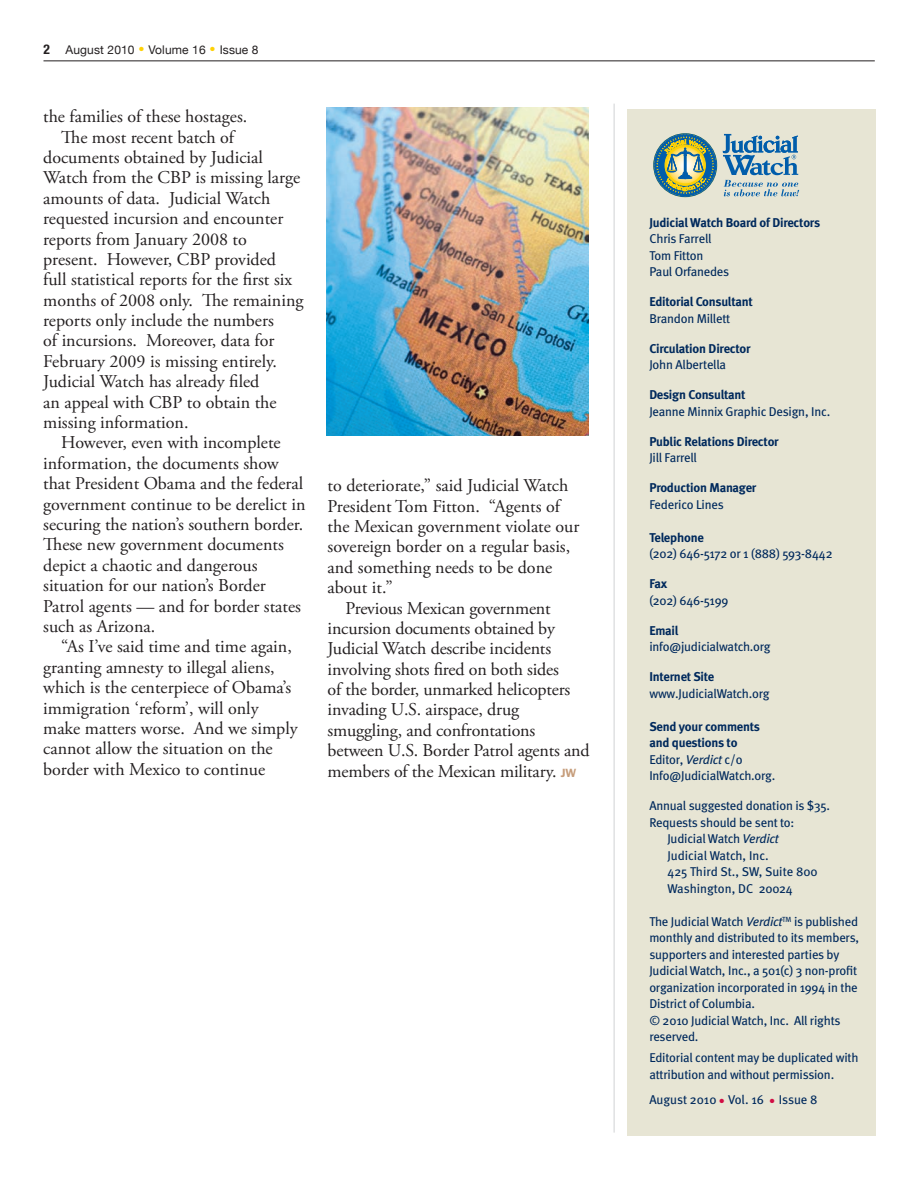
<style>
.page{position:relative;width:918px;height:1188px;background:#fff}
.page>*{position:absolute;margin:0;border:0;box-sizing:border-box;transform-origin:0 0}
.t1{font:18px "Adobe Garamond Pro";color:#231f20}
.t2{font:12.75px/16.5px "Meta";letter-spacing:-.015em;color:#00295c}
.t3{font:700 12.75px "Meta";letter-spacing:-.015em;color:#00295c}
.t4{font:12px "Helvetica Neue";letter-spacing:.01em;color:#231f20}
.s1{font-weight:700;font-stretch:condensed;font-size:13.5px}
.s2{font-family:"ITC Franklin Gothic Std";font-weight:600;font-size:12px;color:#c69d7b}
.s3{font-weight:700}
.s4{font-style:italic}
.s5{color:#d20d44}
</style>
<div class="page">
<hr style="left:44px;top:60px;width:831px;height:1px;background:#231f20">
<div style="left:628px;top:109px;width:248px;height:1026px;background:#e7e5d4"></div>
<svg style="left:654px;top:134px;width:62px;height:62px"></svg>
<svg style="left:723px;top:134px;width:76px;height:62px"></svg>
<hr style="left:614px;top:104px;width:1px;height:1029px;background:#d1d2d4">
<img style="left:326px;top:108px;width:262px;height:328px">
<p class="t4" style="left:44px;top:42px;width:217px"><span class="s1">2</span> August 2010 <sup>●</sup> Volume 16 <sup>●</sup> Issue 8</p>
<p class="t1" style="left:43px;top:106px;width:206px">the families of these hostages.</p>
<p class="t1" style="left:61px;top:126px;width:175px">The most recent batch of</p>
<p class="t1" style="left:43px;top:146px;width:221px">documents obtained by Judicial</p>
<p class="t1" style="left:43px;top:167px;width:259px">Watch from the CBP is missing large</p>
<p class="t1" style="left:43px;top:187px;width:229px">amounts of data. Judicial Watch</p>
<p class="t1" style="left:43px;top:208px;width:242px">requested incursion and encounter</p>
<p class="t1" style="left:43px;top:228px;width:205px">reports from January 2008 to</p>
<p class="t1" style="left:43px;top:248px;width:234px">present. However, CBP provided</p>
<p class="t1" style="left:43px;top:269px;width:251px">full statistical reports for the first six</p>
<p class="t1" style="left:43px;top:289px;width:262px">months of 2008 only. The remaining</p>
<p class="t1" style="left:43px;top:310px;width:232px">reports only include the numbers</p>
<p class="t1" style="left:43px;top:330px;width:233px">of incursions. Moreover, data for</p>
<p class="t1" style="left:43px;top:350px;width:235px">February 2009 is missing entirely.</p>
<p class="t1" style="left:43px;top:371px;width:218px">Judicial Watch has already filed</p>
<p class="t1" style="left:43px;top:391px;width:235px">an appeal with CBP to obtain the</p>
<p class="t1" style="left:43px;top:412px;width:147px">missing information.</p>
<p class="t1" style="left:61px;top:432px;width:221px">However, even with incomplete</p>
<p class="t1" style="left:43px;top:452px;width:237px">information, the documents show</p>
<p class="t1" style="left:43px;top:473px;width:262px">that President Obama and the federal</p>
<p class="t1" style="left:43px;top:493px;width:264px">government continue to be derelict in</p>
<p class="t1" style="left:43px;top:514px;width:262px">securing the nation’s southern border.</p>
<p class="t1" style="left:43px;top:534px;width:242px">These new government documents</p>
<p class="t1" style="left:43px;top:554px;width:216px">depict a chaotic and dangerous</p>
<p class="t1" style="left:43px;top:575px;width:224px">situation for our nation’s Border</p>
<p class="t1" style="left:43px;top:595px;width:259px">Patrol agents — and for border states</p>
<p class="t1" style="left:43px;top:615px;width:114px">such as Arizona.</p>
<p class="t1" style="left:61px;top:636px;width:232px">“As I’ve said time and time again,</p>
<p class="t1" style="left:43px;top:656px;width:233px">granting amnesty to illegal aliens,</p>
<p class="t1" style="left:43px;top:677px;width:249px">which is the centerpiece of Obama’s</p>
<p class="t1" style="left:43px;top:697px;width:217px">immigration ‘reform’, will only</p>
<p class="t1" style="left:43px;top:717px;width:256px">make matters worse. And we simply</p>
<p class="t1" style="left:43px;top:738px;width:231px">cannot allow the situation on the</p>
<p class="t1" style="left:43px;top:758px;width:224px">border with Mexico to continue</p>
<p class="t1" style="left:328px;top:475px;width:242px">to deteriorate,” said Judicial Watch</p>
<p class="t1" style="left:328px;top:495px;width:234px">President Tom Fitton. “Agents of</p>
<p class="t1" style="left:328px;top:515px;width:253px">the Mexican government violate our</p>
<p class="t1" style="left:328px;top:536px;width:244px">sovereign border on a regular basis,</p>
<p class="t1" style="left:328px;top:556px;width:226px">and something needs to be done</p>
<p class="t1" style="left:328px;top:577px;width:67px">about it.”</p>
<p class="t1" style="left:346px;top:597px;width:207px">Previous Mexican government</p>
<p class="t1" style="left:328px;top:617px;width:229px">incursion documents obtained by</p>
<p class="t1" style="left:328px;top:638px;width:225px">Judicial Watch describe incidents</p>
<p class="t1" style="left:328px;top:658px;width:233px">involving shots fired on both sides</p>
<p class="t1" style="left:328px;top:679px;width:244px">of the border, unmarked helicopters</p>
<p class="t1" style="left:328px;top:699px;width:193px">invading U.S. airspace, drug</p>
<p class="t1" style="left:328px;top:719px;width:209px">smuggling, and confrontations</p>
<p class="t1" style="left:328px;top:740px;width:264px">between U.S. Border Patrol agents and</p>
<p class="t1" style="left:328px;top:760px;width:250px">members of the Mexican military. <span class="s2">JW</span></p>
<p class="t3" style="left:649px;top:215px;width:172px">Judicial Watch Board of Directors</p>
<p class="t2" style="left:649px;top:230px;width:81px">Chris Farrell<br>Tom Fitton<br>Paul Orfanedes</p>
<p class="t3" style="left:649px;top:294px;width:105px">Editorial Consultant</p>
<p class="t2" style="left:649px;top:310px;width:82px">Brandon Millett</p>
<p class="t3" style="left:649px;top:341px;width:103px">Circulation Director</p>
<p class="t2" style="left:649px;top:356px;width:78px">John Albertella</p>
<p class="t3" style="left:649px;top:387px;width:98px">Design Consultant</p>
<p class="t2" style="left:649px;top:403px;width:182px">Jeanne Minnix Graphic Design, Inc.</p>
<p class="t3" style="left:649px;top:434px;width:131px">Public Relations Director</p>
<p class="t2" style="left:649px;top:449px;width:49px">Jill Farrell</p>
<p class="t3" style="left:649px;top:480px;width:109px">Production Manager</p>
<p class="t2" style="left:649px;top:496px;width:76px">Federico Lines</p>
<p class="t3" style="left:649px;top:530px;width:56px">Telephone</p>
<p class="t2" style="left:649px;top:545px;width:185px">(202) 646-5172 or 1 (888) 593-8442</p>
<p class="t3" style="left:649px;top:576px;width:19px">Fax</p>
<p class="t2" style="left:649px;top:592px;width:80px">(202) 646-5199</p>
<p class="t3" style="left:649px;top:623px;width:31px">Email</p>
<p class="t2" style="left:649px;top:638px;width:123px">info@judicialwatch.org</p>
<p class="t3" style="left:649px;top:669px;width:66px">Internet Site</p>
<p class="t2" style="left:649px;top:685px;width:122px">www.JudicialWatch.org</p>
<p class="t2" style="left:649px;top:718px;width:128px"><span class="s3">Send your comments and questions to<br></span>Editor, <span class="s4">Verdict</span> c/o<br>Info@JudicialWatch.org.</p>
<p class="t2" style="left:649px;top:797px;width:182px">Annual suggested donation is $35.</p>
<p class="t2" style="left:649px;top:814px;width:147px">Requests should be sent to:</p>
<p class="t2" style="left:667px;top:830px;width:113px">Judicial Watch <span class="s4">Verdict</span></p>
<p class="t2" style="left:667px;top:847px;width:103px">Judicial Watch, Inc.</p>
<p class="t2" style="left:667px;top:863px;width:152px">425 Third St., SW, Suite 800</p>
<p class="t2" style="left:667px;top:880px;width:127px">Washington, DC 20024</p>
<p class="t2" style="left:649px;top:913px;width:211px">The Judicial Watch <span class="s4">Verdict</span><sup>TM</sup> is published monthly and distributed to its members, supporters and interested parties by Judicial Watch, Inc., a 501(c) 3 non-profit organization incorporated in 1994 in the District of Columbia.<br>© 2010 Judicial Watch, Inc. All rights reserved.</p>
<p class="t2" style="left:649px;top:1049px;width:211px">Editorial content may be duplicated with attribution and without permission.</p>
<p class="t2" style="left:649px;top:1091px;width:170px">August 2010 <span class="s5">●</span> Vol. 16 <span class="s5">●</span> Issue 8</p>
</div>
